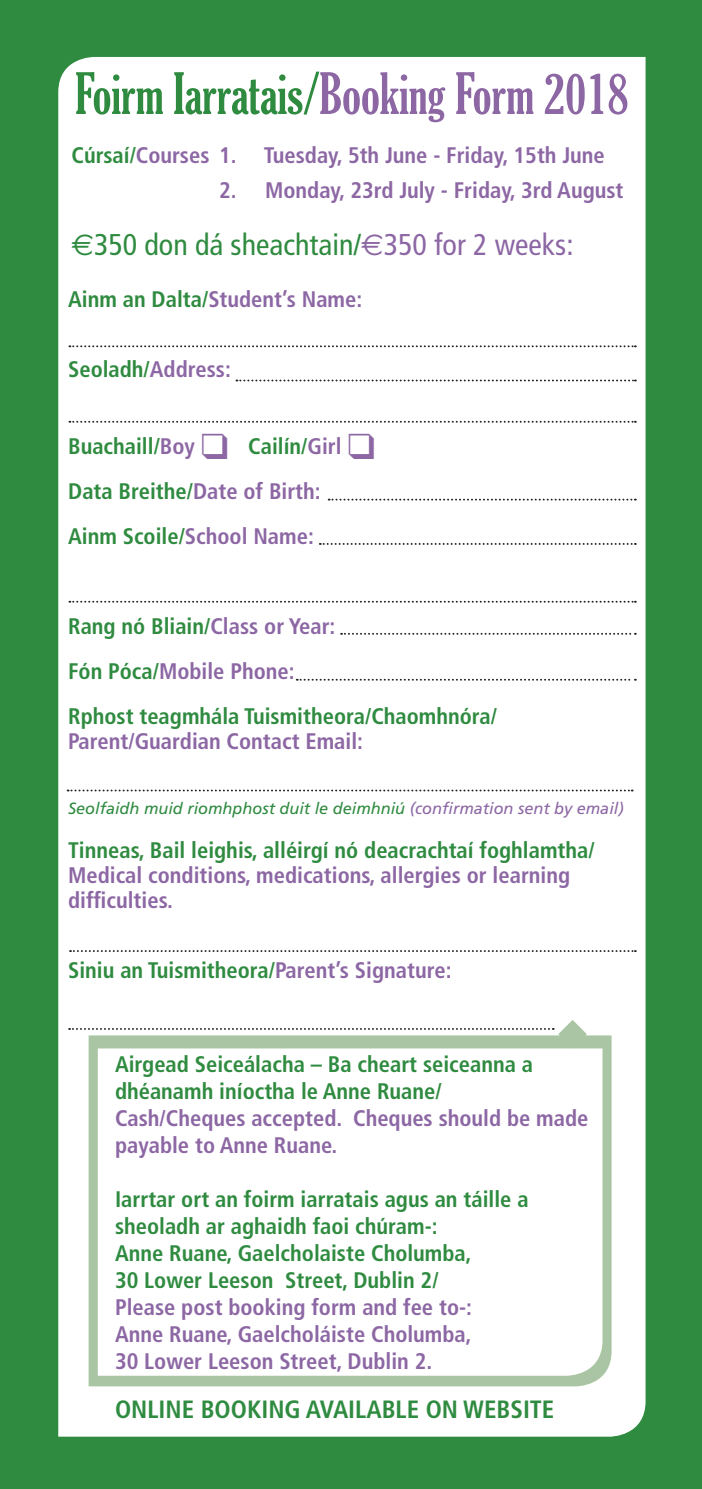
<style>
.page{position:relative;width:702px;height:1489px;background:#fff}
.page>*{position:absolute;margin:0;border:0;box-sizing:border-box;transform-origin:0 0}
.t1{font:extra-condensed 55px "Gloucester";color:#2f8b40}
.t2{font:condensed 30px "Frutiger";color:#2f8b40}
.t3{font:700 condensed 25px "Frutiger";color:#2f8b40}
.t4{font:700 condensed 22.5px/45px "Frutiger";color:#2f8b40}
.t5{font:700 condensed 22.5px/27px "Frutiger";color:#8c67a4}
.t6{font:italic 16.25px "Frutiger";color:#2f8b40}
.s1{color:#8c67a4}
.s2{color:#2f8b40}
.s3{font-family:"Euro Sans";font-stretch:normal}
.s4{font-family:"Euro Sans";font-stretch:normal;color:#8c67a4}
.s5{font-family:"Monotype Sorts";font-weight:400;font-stretch:normal;font-size:35px;color:#8c67a4}
</style>
<div class="page">
<div style="left:0;top:0;width:702px;height:1488px;background:#2f8b40"></div>
<div style="left:58px;top:57px;width:587px;height:1379px;background:#fff"></div>
<svg style="left:69px;top:345px;width:567px;height:2px"></svg>
<svg style="left:236px;top:379px;width:400px;height:2px"></svg>
<svg style="left:69px;top:421px;width:567px;height:1px"></svg>
<svg style="left:328px;top:498px;width:307px;height:2px"></svg>
<svg style="left:320px;top:543px;width:316px;height:2px"></svg>
<svg style="left:69px;top:600px;width:567px;height:2px"></svg>
<svg style="left:341px;top:633px;width:295px;height:1px"></svg>
<svg style="left:297px;top:678px;width:338px;height:2px"></svg>
<svg style="left:68px;top:789px;width:564px;height:2px"></svg>
<svg style="left:70px;top:950px;width:566px;height:1px"></svg>
<svg style="left:89px;top:1035px;width:522px;height:351px;background:#afc8a8"></svg>
<div style="left:98px;top:1048px;width:504px;height:327px;background:#fff"></div>
<svg style="left:69px;top:1019px;width:518px;height:29px;background:#d5e0d2"></svg>
<h1 class="t1" style="left:75px;top:62px;width:554px">Foirm Iarratais/<span class="s1">Booking Form 2018</span></h1>
<p class="t5" style="left:72px;top:141px;width:534px"><span class="s2">Cúrsaí/</span>Courses 1. Tuesday, 5th June - Friday, 15th June</p>
<p class="t5" style="left:219px;top:176px;width:406px">2. Monday, 23rd July - Friday, 3rd August</p>
<h2 class="t2" style="left:72px;top:227px;width:503px"><span class="s3">€</span>350 don dá sheachtain/<span class="s4">€</span><span class="s1">350 for 2 weeks:</span></h2>
<p class="t5" style="left:68px;top:285px;width:295px"><span class="s2">Ainm an Dalta/</span>Student’s Name:</p>
<p class="t4" style="left:68px;top:346px;width:164px">Seoladh/<span class="s1">Address:</span></p>
<p class="t4" style="left:68px;top:423px;width:308px">Buachaill/<span class="s1">Boy</span> <span class="s5">q</span> Cailín/<span class="s1">Girl</span> <span class="s5">q<br></span>Data Breithe/<span class="s1">Date of Birth:<br></span>Ainm Scoile/<span class="s1">School Name:</span></p>
<p class="t4" style="left:68px;top:603px;width:430px">Rang nó Bliain/<span class="s1">Class or Year:<br></span>Fón Póca/<span class="s1">Mobile Phone:<br></span>Rphost teagmhála Tuismitheora/Chaomhnóra/</p>
<p class="t5" style="left:68px;top:727px;width:296px">Parent/Guardian Contact Email:</p>
<p class="t6" style="left:68px;top:798px;width:557px">Seolfaidh muid riomhphost duit le deimhniú <span class="s1">(confirmation sent by email)</span></p>
<p class="t4" style="left:68px;top:827px;width:528px">Tinneas, Bail leighis, alléirgí nó deacrachtaí foghlamtha/</p>
<p class="t5" style="left:68px;top:862px;width:503px;line-height:25px">Medical conditions, medications, allergies or learning difficulties.</p>
<p class="t4" style="left:68px;top:947px;width:385px">Siniu an Tuismitheora/<span class="s1">Parent’s Signature:</span></p>
<p class="t4" style="left:115px;top:1050px;width:419px;line-height:27px">Airgead Seiceálacha – Ba cheart seiceanna a dhéanamh iníoctha le Anne Ruane/</p>
<p class="t5" style="left:115px;top:1104px;width:475px">Cash/Cheques accepted. Cheques should be made payable to Anne Ruane.</p>
<p class="t4" style="left:115px;top:1185px;width:415px;line-height:27px">Iarrtar ort an foirm iarratais agus an táille a sheoladh ar aghaidh faoi chúram-:<br>Anne Ruane, Gaelcholaiste Cholumba,<br>30 Lower Leeson Street, Dublin 2/</p>
<p class="t5" style="left:115px;top:1293px;width:358px;text-align:justify">Please post booking form and fee to-:<br>Anne Ruane, Gaelcholáiste Cholumba, 30 Lower Leeson Street, Dublin 2.</p>
<p class="t3" style="left:115px;top:1394px;width:441px">ONLINE BOOKING AVAILABLE ON WEBSITE</p>
</div>
